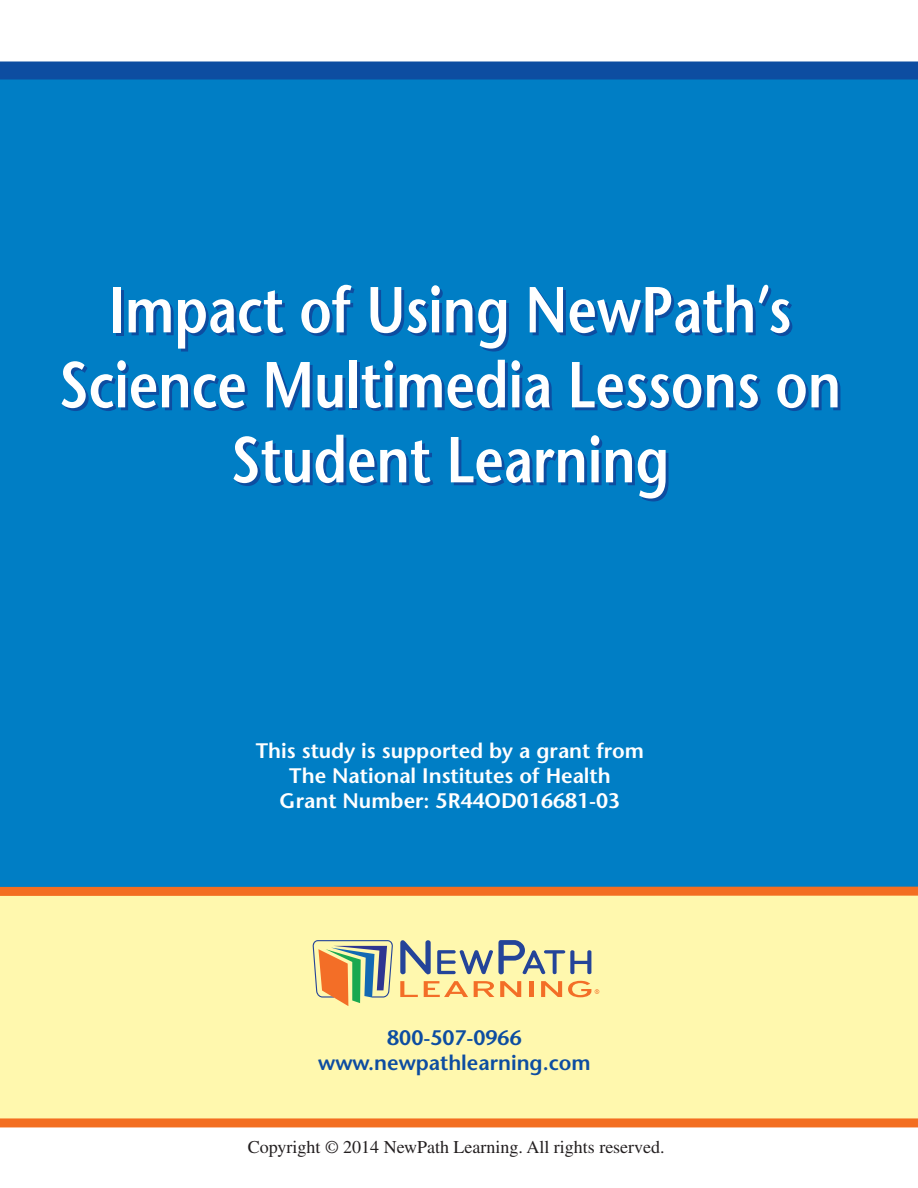
<style>
.page{position:relative;width:918px;height:1188px;background:#fff}
.page>*{position:absolute;margin:0;border:0;box-sizing:border-box;transform-origin:0 0}
.t1{font:600 64.8px/75px "Stone Sans";color:#fff;text-align:center;scale:.83 1}
.t2{font:600 21px/25.2px "Stone Sans";color:#fff;text-align:center}
.t3{font:600 21px/25.2px "Stone Sans";color:#0d4da1;text-align:center}
.t4{font:18px "Times";color:#231f20}
</style>
<div class="page">
<div style="left:0;top:70px;width:918px;height:819px;background:#007ec5"></div>
<div style="left:0;top:891px;width:918px;height:233px;background:#fff8ae"></div>
<div style="left:0;top:887px;width:918px;height:9px;background:#f36e21"></div>
<div style="left:0;top:1118px;width:918px;height:9px;background:#f36e21"></div>
<div style="left:0;top:62px;width:918px;height:18px;background:#0d4da1"></div>
<svg style="left:400px;top:940px;width:31px;height:34px"></svg>
<svg style="left:437px;top:940px;width:154px;height:34px"></svg>
<svg style="left:400px;top:981px;width:18px;height:16px"></svg>
<svg style="left:424px;top:981px;width:44px;height:16px"></svg>
<svg style="left:474px;top:981px;width:20px;height:16px"></svg>
<svg style="left:500px;top:981px;width:21px;height:16px"></svg>
<hr style="left:529px;top:981px;width:4px;height:16px;background:#f36e27">
<svg style="left:541px;top:981px;width:21px;height:16px"></svg>
<svg style="left:568px;top:981px;width:31px;height:16px"></svg>
<svg style="left:313px;top:940px;width:80px;height:66px"></svg>
<h1 class="t1" style="left:59px;top:279px;width:944px">Impact of Using NewPath’s<br>Science Multimedia Lessons on<br>Student Learning</h1>
<p class="t2" style="left:256px;top:740px;width:390px">This study is supported by a grant from<br>The National Institutes of Health<br>Grant Number: 5R44OD016681-03</p>
<p class="t3" style="left:318px;top:1028px;width:274px">800-507-0966 www.newpathlearning.com</p>
<p class="t4" style="left:248px;top:1141px;width:418px">Copyright © 2014 NewPath Learning. All rights reserved.</p>
</div>
